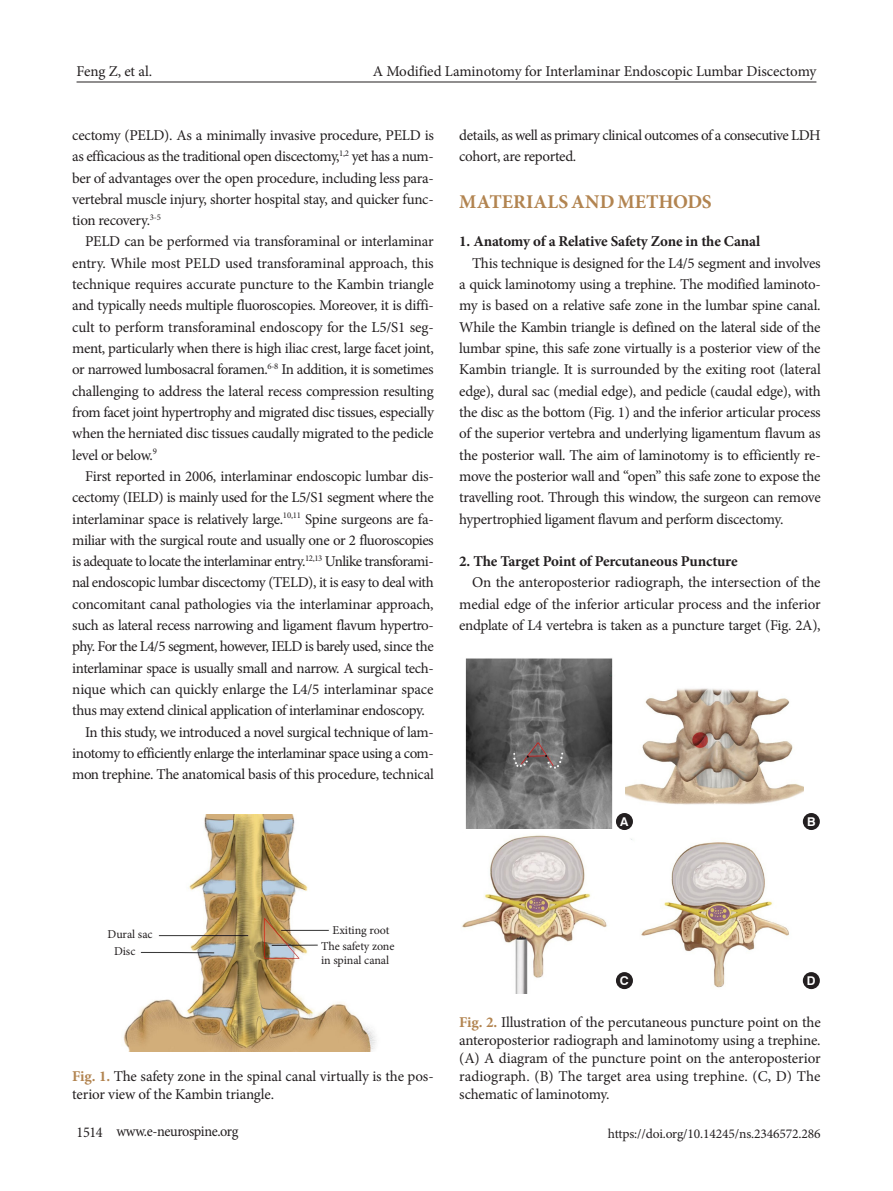
<style>
.page{position:relative;width:893px;height:1191px;background:#fff}
.page>*{position:absolute;margin:0;border:0;box-sizing:border-box;transform-origin:0 0}
.대제목{font:700 19.5px "Minion Pro";color:#b28450}
.본문{font:15px/21.3px "Minion Pro";letter-spacing:-.025em;color:#231f20;text-align:justify}
.표그림캡션{font:15px/18px "Minion Pro";letter-spacing:-.01em;color:#231f20}
.중제목{font:700 15px "Minion Pro";letter-spacing:-.015em;color:#231f20}
.본문-2{font:15px "Minion Pro";letter-spacing:-.005em;color:#231f20}
.본문-3{font:15px "Minion Pro";letter-spacing:-.025em;color:#231f20;scale:.95 1}
.doi_번호{font:13.5px "Minion Pro";letter-spacing:-.01em;color:#231f20}
.t1{font:700 12.15px "Swiss 721 BT";color:#fff}
.그림_지문_8pt{font:12px/14.4px "Minion Pro";letter-spacing:-.005em;color:#231f20}
.s1{font-weight:700;color:#b28450}
</style>
<div class="page">
<hr style="left:77px;top:82px;width:739px;height:1px;background:#231f20">
<img style="left:123px;top:814px;width:253px;height:237px">
<img style="left:627px;top:839px;width:177px;height:150px">
<img style="left:625px;top:688px;width:178px;height:127px">
<img style="left:462px;top:835px;width:163px;height:158px">
<img style="left:465px;top:658px;width:157px;height:170px">
<div style="left:616px;top:813px;width:17px;height:17px;background:#231f20;border-radius:50%"></div>
<div style="left:616px;top:972px;width:17px;height:17px;background:#231f20;border-radius:50%"></div>
<div style="left:803px;top:972px;width:17px;height:17px;background:#231f20;border-radius:50%"></div>
<div style="left:803px;top:813px;width:17px;height:17px;background:#231f20;border-radius:50%"></div>
<p class="본문" style="left:77px;top:61px;width:77px">Feng Z, et al.</p>
<p class="본문-2" style="left:373px;top:61px;width:445px">A Modified Laminotomy for Interlaminar Endoscopic Lumbar Discectomy</p>
<p class="본문" style="left:72px;top:125px;width:363px">cectomy (PELD). As a minimally invasive procedure, PELD is as efficacious as the traditional open discectomy,<sup>1,2</sup> yet has a num&shy;ber of advantages over the open procedure, including less para&shy;vertebral muscle injury, shorter hospital stay, and quicker func&shy;tion recovery.<sup>3-5</sup></p>
<p class="본문" style="left:72px;top:231px;width:363px;text-indent:13px">PELD can be performed via transforaminal or interlaminar entry. While most PELD used transforaminal approach, this technique requires accurate puncture to the Kambin triangle and typically needs multiple fluoroscopies. Moreover, it is diffi&shy;cult to perform transforaminal endoscopy for the L5/S1 seg&shy;ment, particularly when there is high iliac crest, large facet joint, or narrowed lumbosacral foramen.<sup>6-8</sup> In addition, it is sometimes challenging to address the lateral recess compression resulting from facet joint hypertrophy and migrated disc tissues, especially when the herniated disc tissues caudally migrated to the pedicle level or below.<sup>9</sup></p>
<p class="본문" style="left:72px;top:465px;width:363px;text-indent:13px">First reported in 2006, interlaminar endoscopic lumbar dis&shy;cectomy (IELD) is mainly used for the L5/S1 segment where the interlaminar space is relatively large.<sup>10,11</sup> Spine surgeons are fa&shy;miliar with the surgical route and usually one or 2 fluoroscopies is adequate to locate the interlaminar entry.<sup>12,13</sup> Unlike transforami&shy;nal endoscopic lumbar discectomy (TELD), it is easy to deal with concomitant canal pathologies via the interlaminar approach, such as lateral recess narrowing and ligament flavum hypertro&shy;phy. For the L4/5 segment, however, IELD is barely used, since the interlaminar space is usually small and narrow. A surgical tech&shy;nique which can quickly enlarge the L4/5 interlaminar space thus may extend clinical application of interlaminar endoscopy.</p>
<p class="본문" style="left:72px;top:721px;width:363px;text-indent:13px">In this study, we introduced a novel surgical technique of lam&shy;inotomy to efficiently enlarge the interlaminar space using a com&shy;mon trephine. The anatomical basis of this procedure, technical</p>
<p class="본문" style="left:459px;top:125px;width:363px">details, as well as primary clinical outcomes of a consecutive LDH cohort, are reported.</p>
<p class="대제목" style="left:459px;top:188px;width:254px">MATERIALS AND METHODS</p>
<p class="중제목" style="left:459px;top:231px;width:302px">1. Anatomy of a Relative Safety Zone in the Canal</p>
<p class="본문" style="left:459px;top:252px;width:363px;text-indent:13px">This technique is designed for the L4/5 segment and involves a quick laminotomy using a trephine. The modified laminoto&shy;my is based on a relative safe zone in the lumbar spine canal.<br>While the Kambin triangle is defined on the lateral side of the lumbar spine, this safe zone virtually is a posterior view of the Kambin triangle. It is surrounded by the exiting root (lateral edge), dural sac (medial edge), and pedicle (caudal edge), with the disc as the bottom (Fig. 1) and the inferior articular process of the superior vertebra and underlying ligamentum flavum as the posterior wall. The aim of laminotomy is to efficiently re&shy;move the posterior wall and “open” this safe zone to expose the travelling root. Through this window, the surgeon can remove hypertrophied ligament flavum and perform discectomy.</p>
<p class="중제목" style="left:459px;top:551px;width:280px">2. The Target Point of Percutaneous Puncture</p>
<p class="본문" style="left:459px;top:572px;width:363px;text-indent:13px">On the anteroposterior radiograph, the intersection of the medial edge of the inferior articular process and the inferior endplate of L4 vertebra is taken as a puncture target (Fig. 2A),</p>
<p class="t1" style="left:620px;top:814px;width:10px">A</p>
<p class="t1" style="left:807px;top:814px;width:10px">B</p>
<p class="그림_지문_8pt" style="left:108px;top:927px;width:47px">Dural sac</p>
<p class="그림_지문_8pt" style="left:114px;top:943px;width:23px">Disc</p>
<p class="그림_지문_8pt" style="left:333px;top:923px;width:58px">Exiting root</p>
<p class="그림_지문_8pt" style="left:321px;top:939px;width:75px">The safety zone in spinal canal</p>
<p class="표그림캡션" style="left:72px;top:1067px;width:363px"><span class="s1">Fig. 1.</span> The safety zone in the spinal canal virtually is the pos&shy;terior view of the Kambin triangle.</p>
<p class="t1" style="left:620px;top:973px;width:10px">C</p>
<p class="t1" style="left:807px;top:973px;width:10px">D</p>
<p class="표그림캡션" style="left:459px;top:1013px;width:363px;text-align:justify"><span class="s1">Fig. 2.</span> Illustration of the percutaneous puncture point on the anteroposterior radiograph and laminotomy using a trephine. (A) A diagram of the puncture point on the anteroposterior radiograph. (B) The target area using trephine. (C, D) The schematic of laminotomy.</p>
<p class="본문-3" style="left:77px;top:1121px;width:172px">1514 www.e-neurospine.org</p>
<p class="doi_번호" style="left:608px;top:1124px;width:214px">https://doi.org/10.14245/ns.2346572.286</p>
</div>
